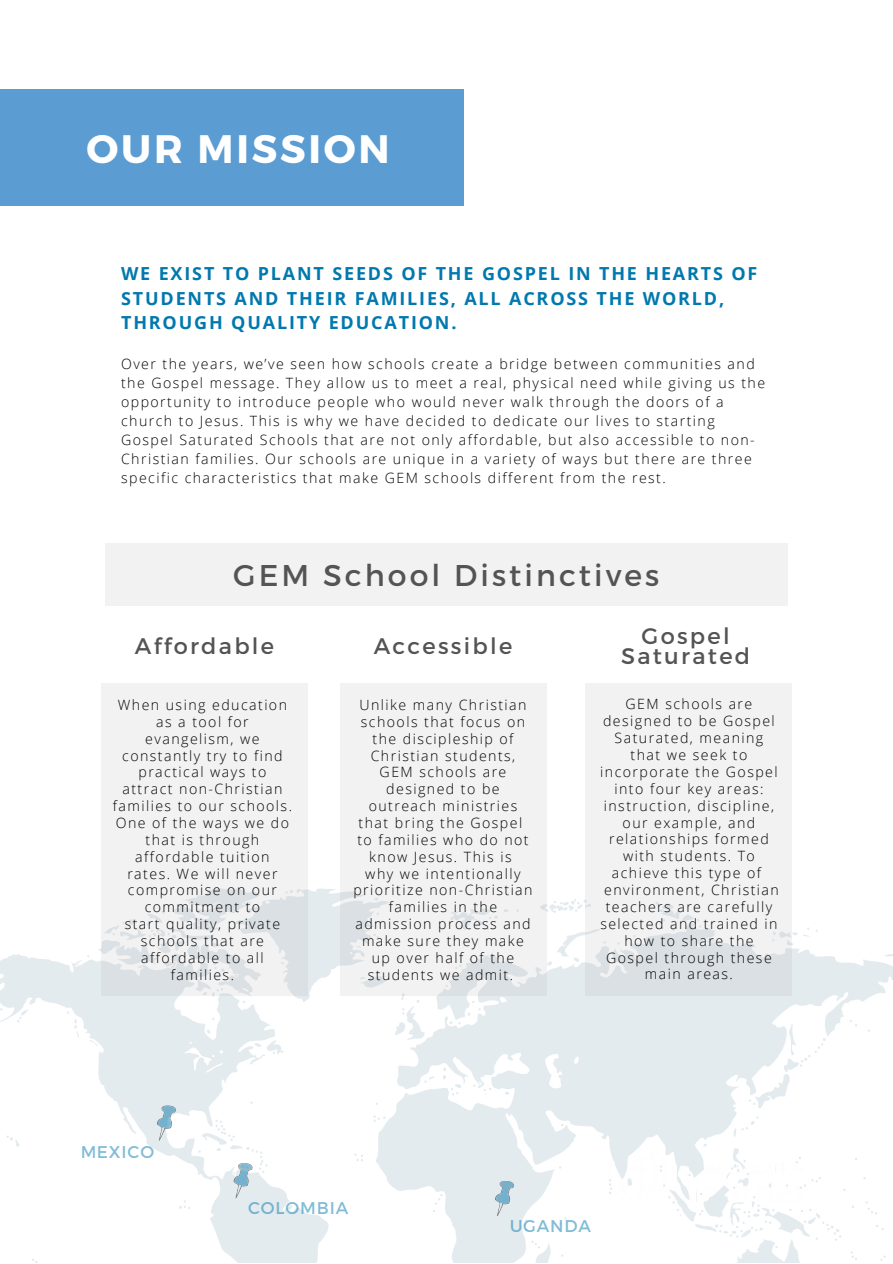
<style>
.page{position:relative;width:893px;height:1264px;background:#fff}
.page>*{position:absolute;margin:0;border:0;box-sizing:border-box;transform-origin:0 0}
.t1{font:700 39.6px "Montserrat";letter-spacing:.07em;color:#fff}
.t2{font:30px "Montserrat";letter-spacing:.1em;color:#545454}
.t3{font:22.5px/20.2px "Montserrat";letter-spacing:.1em;color:#545454;text-align:center}
.t4{font:700 18px/24.8px "Open Sans";letter-spacing:.1em;color:#0178ae}
.t5{font:16.95px "Montserrat";letter-spacing:.05em;color:#0178ae}
.t6{font:300 14.1px/16.8px "Open Sans";letter-spacing:.105em;color:#000;text-align:center}
</style>
<div class="page">
<div style="left:0;top:89px;width:464px;height:116px;background:#5b9cd2"></div>
<div style="left:105px;top:544px;width:682px;height:62px;background:#f2f2f2"></div>
<svg style="left:0;top:888px;width:892px;height:374px"></svg>
<svg style="left:157px;top:1105px;width:19px;height:35px"></svg>
<svg style="left:233px;top:1162px;width:20px;height:36px"></svg>
<svg style="left:495px;top:1180px;width:19px;height:36px"></svg>
<svg style="left:101px;top:683px;width:207px;height:312px;fill:#f2f2f2"></svg>
<svg style="left:340px;top:683px;width:206px;height:312px;fill:#f2f2f2"></svg>
<div style="left:585px;top:683px;width:207px;height:312px;background:linear-gradient(to bottom,#f8f6f5,#e5e8ea)"></div>
<p class="t1" style="left:86px;top:123px;width:305px">OUR MISSION</p>
<p class="t4" style="left:121px;top:260px;width:637px">WE EXIST TO PLANT SEEDS OF THE GOSPEL IN THE HEARTS OF<br>STUDENTS AND THEIR FAMILIES, ALL ACROSS THE WORLD,<br>THROUGH QUALITY EDUCATION.</p>
<p class="t6" style="left:121px;top:354px;width:645px;line-height:19px;text-align:left">Over the years, we’ve seen how schools create a bridge between communities and the Gospel message. They allow us to meet a real, physical need while giving us the opportunity to introduce people who would never walk through the doors of a church to Jesus. This is why we have decided to dedicate our lives to starting Gospel Saturated Schools that are not only affordable, but also accessible to non-Christian families. Our schools are unique in a variety of ways but there are three specific characteristics that make GEM schools different from the rest.</p>
<p class="t2" style="left:233px;top:555px;width:427px">GEM School Distinctives</p>
<p class="t3" style="left:135px;top:634px;width:141px">Affordable</p>
<p class="t3" style="left:374px;top:634px;width:140px">Accessible</p>
<p class="t3" style="left:621px;top:624px;width:131px">Gospel<br>Saturated</p>
<p class="t6" style="left:113px;top:696px;width:181px">When using education as a tool for evangelism, we constantly try to find practical ways to attract non-Christian families to our schools.<br>One of the ways we do that is through affordable tuition rates. We will never compromise on our commitment to</p>
<p class="t6" style="left:125px;top:915px;width:157px">start quality, private schools that are affordable to all families.</p>
<p class="t6" style="left:600px;top:695px;width:180px">GEM schools are designed to be Gospel<br>Saturated, meaning that we seek to incorporate the Gospel into four key areas: instruction, discipline, our example, and relationships formed with students. To achieve this type of environment, Christian teachers are carefully selected and trained in how to share the<br>Gospel through these main areas.</p>
<p class="t6" style="left:358px;top:696px;width:169px">Unlike many Christian schools that focus on the discipleship of<br>Christian students,<br>GEM schools are designed to be outreach ministries that bring the Gospel</p>
<p class="t6" style="left:357px;top:831px;width:173px">to families who do not know Jesus. This is</p>
<p class="t6" style="left:353px;top:864px;width:181px">why we intentionally prioritize non-Christian families in the admission process and make sure they make up over half of the students we admit.</p>
<p class="t5" style="left:80px;top:1141px;width:75px">MEXICO</p>
<p class="t5" style="left:248px;top:1196px;width:102px">COLOMBIA</p>
<p class="t5" style="left:509px;top:1214px;width:83px">UGANDA</p>
</div>
